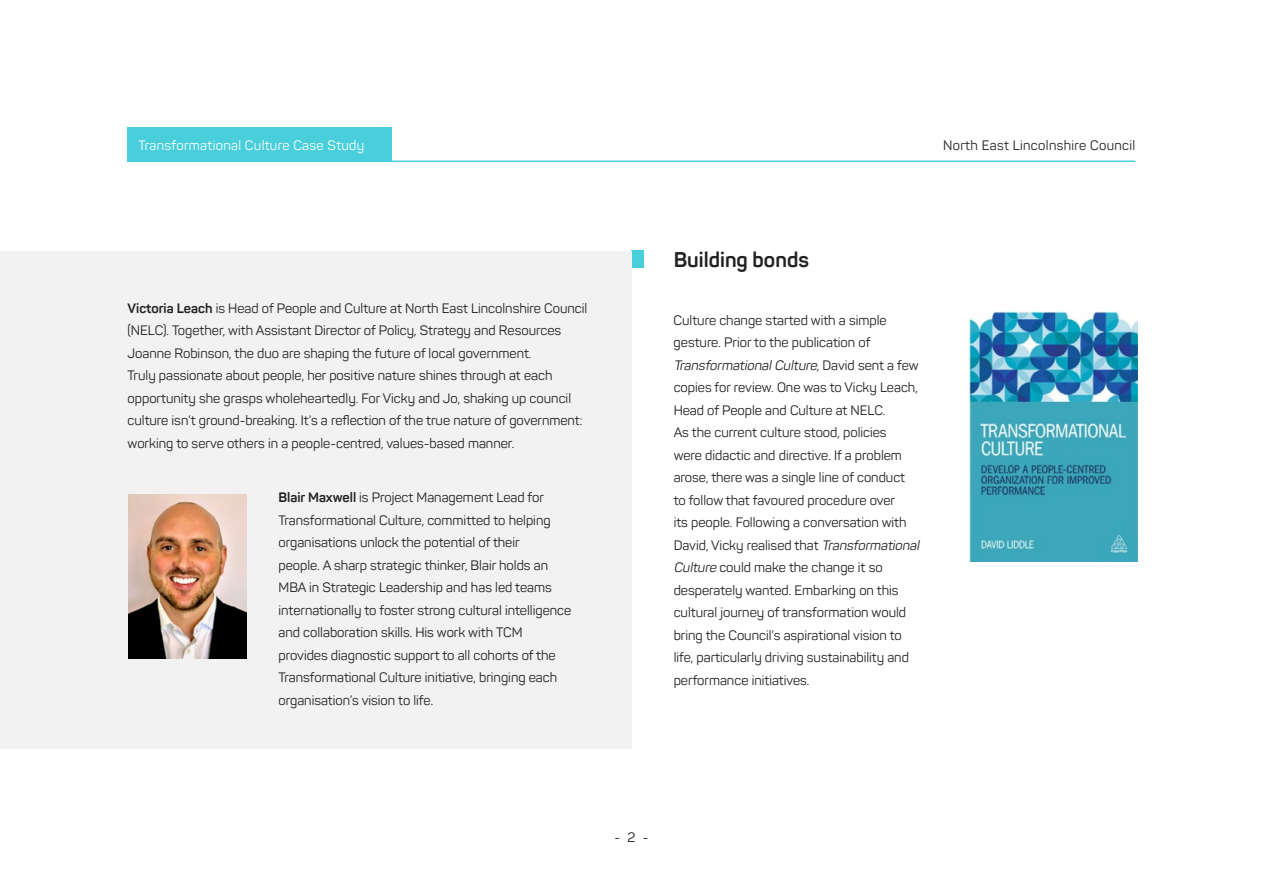
<style>
.page{position:relative;width:1263px;height:893px;background:#fff}
.page>*{position:absolute;margin:0;border:0;box-sizing:border-box;transform-origin:0 0}
.t1{font:700 21px "Panton";color:#202121}
.t2{font:13.5px/22.5px "Panton";color:#202121}
.t3{font:13.5px "Panton";letter-spacing:.025em;color:#fff}
.t4{font:13.5px "Panton";letter-spacing:.025em;color:#202121}
.s1{font-weight:700}
.s2{font-style:italic}
</style>
<div class="page">
<div style="left:631px;top:251px;width:13px;height:17px;background:#48cfdb"></div>
<div style="left:0;top:251px;width:631px;height:497px;background:#f2f2f2"></div>
<div style="left:128px;top:128px;width:264px;height:34px;background:#48cfdb"></div>
<hr style="left:128px;top:161px;width:1007px;height:1px;background:#48cfdb">
<img style="left:128px;top:494px;width:118px;height:164px">
<img style="left:969px;top:312px;width:168px;height:249px">
<p class="t3" style="left:139px;top:137px;width:227px">Transformational Culture Case Study</p>
<p class="t4" style="left:943px;top:137px;width:194px">North East Lincolnshire Council</p>
<p class="t2" style="left:128px;top:297px;width:461px"><span class="s1">Victoria Leach</span> is Head of People and Culture at North East Lincolnshire Council (NELC). Together, with Assistant Director of Policy, Strategy and Resources Joanne Robinson, the duo are shaping the future of local government.<br>Truly passionate about people, her positive nature shines through at each opportunity she grasps wholeheartedly. For Vicky and Jo, shaking up council culture isn’t ground-breaking. It’s a reflection of the true nature of government: working to serve others in a people-centred, values-based manner.</p>
<p class="t2" style="left:279px;top:486px;width:294px"><span class="s1">Blair Maxwell</span> is Project Management Lead for Transformational Culture, committed to helping organisations unlock the potential of their<br>people. A sharp strategic thinker, Blair holds an MBA in Strategic Leadership and has led teams internationally to foster strong cultural intelligence and collaboration skills. His work with TCM provides diagnostic support to all cohorts of the Transformational Culture initiative, bringing each organisation’s vision to life.</p>
<h1 class="t1" style="left:674px;top:247px;width:137px">Building bonds</h1>
<p class="t2" style="left:674px;top:309px;width:250px">Culture change started with a simple gesture. Prior to the publication of <span class="s2">TransformationalCulture</span>, D a v i d s e n t a f e w copies for review. One was to Vicky Leach, Head of People and Culture at NELC.<br>As the current culture stood, policies<br>were didactic and directive. If a problem arose, there was a single line of conduct<br>to follow that favoured procedure over<br>its people. Following a conversation with David, Vicky realised that <span class="s2">Transformational Culture</span> could make the change it so desperately wanted. Embarking on this cultural journey of transformation would bring the Council’s aspirational vision to life, particularly driving sustainability and performance initiatives.</p>
<p class="t2" style="left:614px;top:826px;width:36px">- 2 -</p>
</div>
